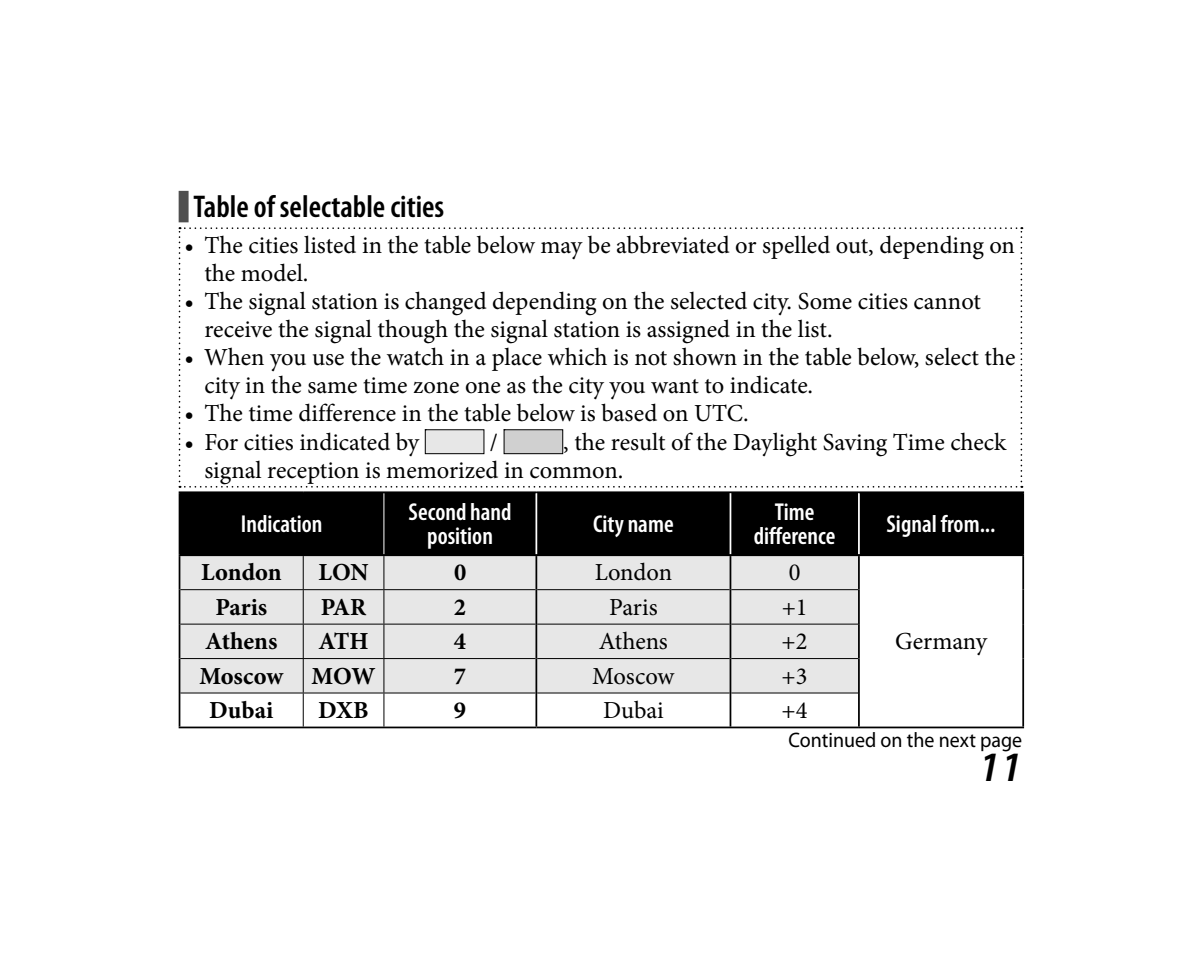
<style>
.page{position:relative;width:1191px;height:963px;background:#fff}
.page>*{position:absolute;margin:0;border:0;box-sizing:border-box;transform-origin:0 0}
.t1{font:italic 600 42px "Myriad Pro";color:#000}
.t2{font:600 condensed 31.5px "Myriad Pro";color:#000}
.t3{font:24.5px/28px "Minion Pro";color:#000}
.t4{font:600 condensed 24.5px/24.5px "Myriad Pro";color:#fff;text-align:center}
.t5{font:700 24.5px "Minion Pro";color:#000}
.t6{font:21px "Myriad Pro";color:#000;scale:.95 1}
</style>
<div class="page">
<div style="left:179px;top:191px;width:10px;height:31px;background:#4f4f4f"></div>
<svg style="left:179px;top:227px;width:843px;height:260px"></svg>
<div style="left:180px;top:493px;width:842px;height:61px;background:#000"></div>
<div style="left:180px;top:556px;width:678px;height:136px;background:#e7e7e7"></div>
<hr style="left:303px;top:556px;width:1px;height:33px;background:#000">
<hr style="left:383px;top:556px;width:1px;height:33px;background:#000">
<hr style="left:180px;top:589px;width:204px;height:1px;background:#000">
<hr style="left:303px;top:590px;width:1px;height:33px;background:#000">
<hr style="left:384px;top:589px;width:151px;height:1px;background:#000">
<hr style="left:383px;top:590px;width:1px;height:33px;background:#000">
<hr style="left:537px;top:589px;width:192px;height:1px;background:#000">
<hr style="left:731px;top:589px;width:127px;height:1px;background:#000">
<hr style="left:180px;top:623px;width:204px;height:1px;background:#000">
<hr style="left:303px;top:624px;width:1px;height:34px;background:#000">
<hr style="left:384px;top:623px;width:151px;height:1px;background:#000">
<hr style="left:383px;top:624px;width:1px;height:34px;background:#000">
<hr style="left:537px;top:623px;width:192px;height:1px;background:#000">
<hr style="left:731px;top:623px;width:127px;height:1px;background:#000">
<hr style="left:180px;top:658px;width:204px;height:1px;background:#000">
<hr style="left:303px;top:659px;width:1px;height:33px;background:#000">
<hr style="left:384px;top:658px;width:151px;height:1px;background:#000">
<hr style="left:383px;top:659px;width:1px;height:33px;background:#000">
<hr style="left:537px;top:658px;width:192px;height:1px;background:#000">
<hr style="left:731px;top:658px;width:127px;height:1px;background:#000">
<hr style="left:180px;top:692px;width:204px;height:1px;background:#000">
<hr style="left:303px;top:693px;width:1px;height:33px;background:#000">
<hr style="left:384px;top:692px;width:151px;height:1px;background:#000">
<hr style="left:383px;top:693px;width:1px;height:33px;background:#000">
<hr style="left:537px;top:692px;width:192px;height:1px;background:#000">
<hr style="left:731px;top:692px;width:127px;height:1px;background:#000">
<hr style="left:536px;top:491px;width:323px;height:2px;background:#000">
<hr style="left:535px;top:556px;width:2px;height:33px;background:#000">
<hr style="left:729px;top:556px;width:2px;height:33px;background:#000">
<hr style="left:858px;top:556px;width:1px;height:33px;background:#000">
<hr style="left:535px;top:589px;width:2px;height:35px;background:#000">
<hr style="left:729px;top:589px;width:2px;height:35px;background:#000">
<hr style="left:858px;top:589px;width:1px;height:35px;background:#000">
<hr style="left:535px;top:624px;width:2px;height:34px;background:#000">
<hr style="left:729px;top:624px;width:2px;height:34px;background:#000">
<hr style="left:858px;top:624px;width:1px;height:34px;background:#000">
<hr style="left:535px;top:658px;width:2px;height:35px;background:#000">
<hr style="left:729px;top:658px;width:2px;height:35px;background:#000">
<hr style="left:858px;top:658px;width:1px;height:35px;background:#000">
<hr style="left:535px;top:693px;width:2px;height:33px;background:#000">
<hr style="left:729px;top:693px;width:2px;height:33px;background:#000">
<hr style="left:858px;top:693px;width:1px;height:33px;background:#000">
<hr style="left:536px;top:726px;width:323px;height:2px;background:#000">
<hr style="left:383px;top:493px;width:1px;height:61px;background:#fff">
<hr style="left:535px;top:493px;width:2px;height:61px;background:#fff">
<hr style="left:729px;top:493px;width:2px;height:61px;background:#fff">
<hr style="left:858px;top:493px;width:1px;height:61px;background:#fff">
<hr style="left:179px;top:556px;width:1px;height:33px;background:#000">
<hr style="left:1022px;top:556px;width:2px;height:33px;background:#000">
<hr style="left:1022px;top:589px;width:2px;height:35px;background:#000">
<hr style="left:1022px;top:624px;width:2px;height:34px;background:#000">
<hr style="left:1022px;top:658px;width:2px;height:35px;background:#000">
<hr style="left:1022px;top:693px;width:2px;height:33px;background:#000">
<hr style="left:859px;top:726px;width:165px;height:2px;background:#000">
<hr style="left:179px;top:589px;width:1px;height:35px;background:#000">
<hr style="left:179px;top:624px;width:1px;height:34px;background:#000">
<hr style="left:179px;top:658px;width:1px;height:35px;background:#000">
<hr style="left:179px;top:693px;width:1px;height:33px;background:#000">
<hr style="left:179px;top:726px;width:357px;height:2px;background:#000">
<hr style="left:179px;top:491px;width:124px;height:2px;background:#000">
<hr style="left:179px;top:493px;width:1px;height:61px;background:#000">
<hr style="left:303px;top:491px;width:233px;height:2px;background:#000">
<hr style="left:859px;top:491px;width:165px;height:2px;background:#000">
<hr style="left:1022px;top:493px;width:2px;height:61px;background:#000">
<hr style="left:179px;top:554px;width:845px;height:2px;background:#000">
<p class="t2" style="left:193px;top:195px;width:252px">Table of selectable cities</p>
<p class="t3" style="left:204px;top:234px;width:812px;text-indent:-20px">• The cities listed in the table below may be abbreviated or spelled out, depending on the model.</p>
<p class="t3" style="left:204px;top:290px;width:778px;text-indent:-20px">• The signal station is changed depending on the selected city. Some cities cannot receive the signal though the signal station is assigned in the list.</p>
<p class="t3" style="left:204px;top:346px;width:812px;text-indent:-20px">• When you use the watch in a place which is not shown in the table below, select the city in the same time zone one as the city you want to indicate.</p>
<p class="t3" style="left:184px;top:402px;width:566px">• The time difference in the table below is based on UTC.</p>
<p class="t3" style="left:184px;top:430px;width:236px">• For cities indicated by</p>
<p class="t3" style="left:490px;top:430px;width:10px">/</p>
<p class="t3" style="left:204px;top:430px;width:803px;text-indent:359px">, the result of the Daylight Saving Time check signal reception is memorized in common.</p>
<p class="t4" style="left:241px;top:513px;width:83px">Indication</p>
<p class="t4" style="left:408px;top:501px;width:105px">Second hand position</p>
<p class="t4" style="left:754px;top:501px;width:83px">Time difference</p>
<p class="t4" style="left:886px;top:513px;width:110px">Signal from...</p>
<p class="t4" style="left:593px;top:513px;width:82px">City name</p>
<p class="t5" style="left:201px;top:562px;width:82px">London</p>
<p class="t5" style="left:318px;top:562px;width:52px">LON</p>
<p class="t5" style="left:454px;top:562px;width:14px">0</p>
<p class="t3" style="left:594px;top:560px;width:79px">London</p>
<p class="t3" style="left:789px;top:560px;width:13px">0</p>
<p class="t5" style="left:215px;top:597px;width:53px">Paris</p>
<p class="t5" style="left:321px;top:597px;width:47px">PAR</p>
<p class="t5" style="left:454px;top:597px;width:14px">2</p>
<p class="t3" style="left:609px;top:595px;width:50px">Paris</p>
<p class="t3" style="left:781px;top:595px;width:27px">+1</p>
<p class="t5" style="left:205px;top:631px;width:74px">Athens</p>
<p class="t5" style="left:318px;top:631px;width:52px">ATH</p>
<p class="t5" style="left:454px;top:631px;width:14px">4</p>
<p class="t3" style="left:599px;top:629px;width:71px">Athens</p>
<p class="t3" style="left:781px;top:629px;width:27px">+2</p>
<p class="t5" style="left:199px;top:666px;width:177px">Moscow MOW</p>
<p class="t5" style="left:454px;top:666px;width:14px">7</p>
<p class="t3" style="left:592px;top:664px;width:84px">Moscow</p>
<p class="t3" style="left:781px;top:664px;width:27px">+3</p>
<p class="t5" style="left:209px;top:700px;width:66px">Dubai</p>
<p class="t5" style="left:318px;top:700px;width:52px">DXB</p>
<p class="t5" style="left:454px;top:700px;width:14px">9</p>
<p class="t3" style="left:603px;top:698px;width:62px">Dubai</p>
<p class="t3" style="left:781px;top:698px;width:27px">+4</p>
<p class="t6" style="left:788px;top:731px;width:248px">Continued on the next page</p>
<p class="t3" style="left:895px;top:629px;width:93px">Germany</p>
<h1 class="t1" style="left:978px;top:741px;width:45px">11</h1>
</div>
